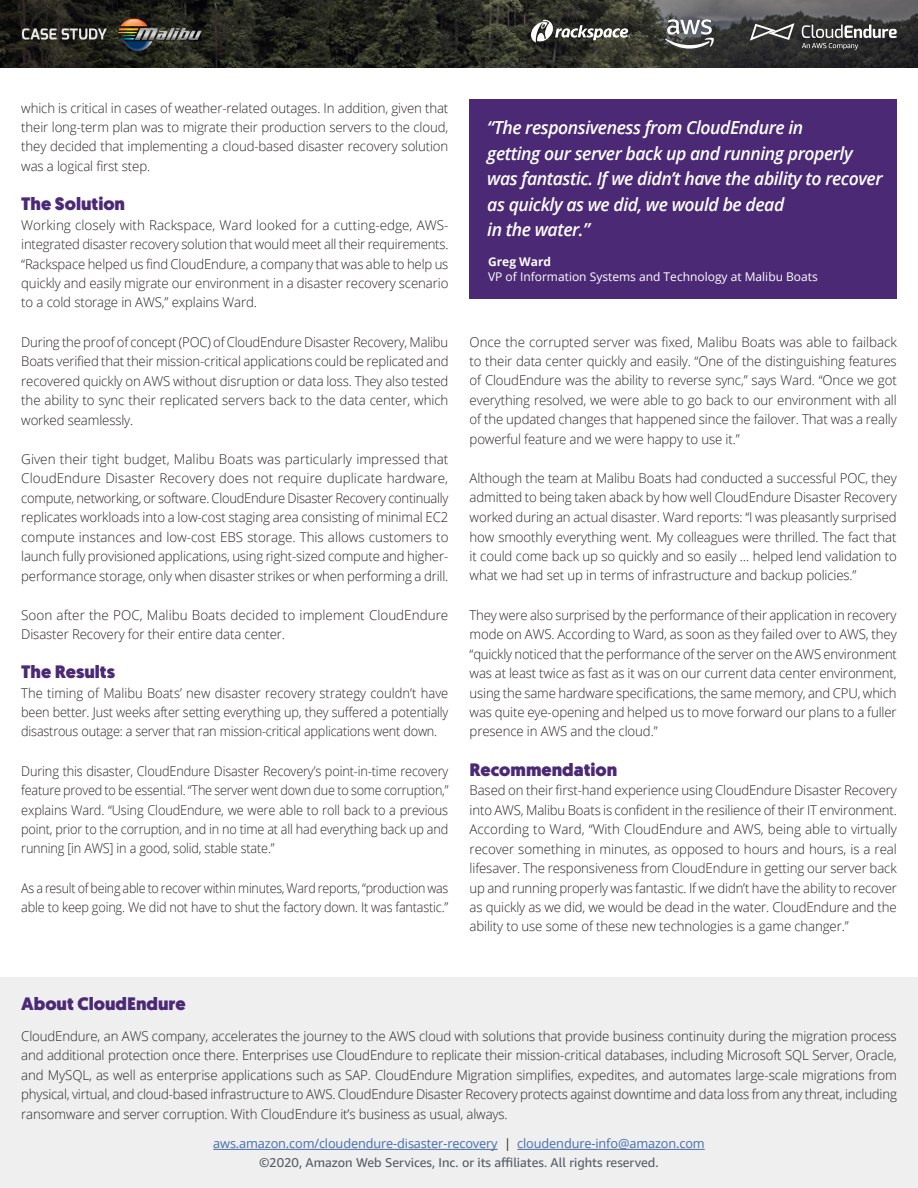
<style>
.page{position:relative;width:918px;height:1188px;background:#fff}
.page>*{position:absolute;margin:0;border:0;box-sizing:border-box;transform-origin:0 0}
.t1{font:italic 600 18px/25.5px "Open Sans";letter-spacing:-.025em;color:#fff}
.t2{font:900 18px "Geomanist";color:#4c2975}
.t3{font:300 13.5px/19.5px "Open Sans";letter-spacing:-.01em;color:#292423;text-align:justify}
.t4{font:300 13.5px/19.5px "Open Sans";letter-spacing:-.01em;color:#292423;text-align:justify;scale:.94 1}
.t5{font:300 13.5px/19.5px "Open Sans";letter-spacing:-.01em;color:#292423;text-align:justify;scale:.96 1}
.t6{font:300 13.5px/19.5px "Open Sans";letter-spacing:-.01em;color:#292423;scale:.93 1}
.t7{font:12.75px "Open Sans";letter-spacing:-.01em;color:#456da9}
.t8{font:12.75px "Amazon Ember";color:#545c66}
.t9{font:12.75px "Open Sans";color:#292423}
.t10{font:12px "Open Sans";color:#fff}
.t11{font:700 12px "Open Sans";color:#fff}
</style>
<div class="page">
<svg style="left:0;top:0;width:918px;height:67px"></svg>
<div style="left:470px;top:99px;width:427px;height:200px;background:#4c2975"></div>
<div style="left:0;top:978px;width:918px;height:210px;background:#efeff0"></div>
<svg style="left:22px;top:28px;width:85px;height:12px"></svg>
<img style="left:115px;top:16px;width:89px;height:37px">
<hr style="left:213px;top:1149px;width:285px;height:1px;background:#456da9">
<hr style="left:517px;top:1149px;width:188px;height:1px;background:#456da9">
<img style="left:531px;top:15px;width:98px;height:37px">
<svg style="left:750px;top:23px;width:45px;height:18px"></svg>
<svg style="left:802px;top:25px;width:95px;height:25px"></svg>
<svg style="left:665px;top:19px;width:49px;height:30px"></svg>
<p class="t3" style="left:21px;top:97px;width:429px">which is critical in cases of weather-related outages In. addition, given that their long-term plan was to migrate their production servers to the cloud, they decided that implementing a cloud-based disaster recovery solution was a logical first step.</p>
<h1 class="t2" style="left:21px;top:191px;width:105px">The Solution</h1>
<p class="t3" style="left:21px;top:234px;width:429px">integrated disaster recovery solution that would meet all their requirements.</p>
<p class="t3" style="left:21px;top:214px;width:429px">Working closely with Rackspace, Ward looked for a cutting-edge, AWS-</p>
<p class="t3" style="left:21px;top:253px;width:429px">“Rackspace helped us find CloudEndure a, company that was able to help us quickly and easily migrate our environment in a disaster recovery scenario to a cold storage in AWS ” , explains Ward.</p>
<p class="t3" style="left:21px;top:331px;width:429px">During the proof of concept (POC) of CloudEndure Disaster Recovery, Malibu Boats verified that their mission-critical applications could be replicated and recovered quickly on AWS without disruption or data loss. They also tested the ability to sync their replicated servers back to the data center, which worked seamlessly.</p>
<p class="t3" style="left:21px;top:448px;width:429px">Given their tight budget, Malibu Boats was particularly impressed that CloudEndure Disaster Recovery does not require duplicate hardware, compute, networking, or software. CloudEndure Disaster Recovery continually replicates workloads into a low-cost staging area consisting of minimal EC2 compute instances and low-cost EBS storage. This allows customers to</p>
<p class="t3" style="left:21px;top:565px;width:429px">performance storage, only when disaster strikes or when performing a drill.</p>
<p class="t3" style="left:21px;top:546px;width:428px">launch fully provisioned applications, using right-sized compute and higher-</p>
<p class="t3" style="left:21px;top:604px;width:429px">Soon after the POC, Malibu Boats decided to implement CloudEndure<br>Disaster Recovery for their entire data center.</p>
<h1 class="t2" style="left:21px;top:659px;width:95px">The Results</h1>
<p class="t5" style="left:21px;top:682px;width:446px">The timing of Malibu Boats’ new disaster recovery strategy couldnt’ have been better. Just weeks after setting everything up, they suffered a potentially disastrous outage a: server that ran mission-critical applications went down.</p>
<p class="t4" style="left:21px;top:760px;width:456px">During this disaster, CloudEndure Disaster Recoverys’ point i n- -time recovery feature proved to be essential “. The server went down due to some corruption “, explains Ward “. Using CloudEndure, we were able to roll back to a previous point, prior to the corruption, and in no time at all had everything back up and running [in AWS] in a good, solid, stable state “.</p>
<p class="t6" style="left:21px;top:877px;width:461px">As a result of being able to recover within minutes, Ward reports “, production was able to keep going. We did not have to shut the factory down It. was fantastic “.</p>
<h1 class="t1" style="left:487px;top:114px;width:397px">“The responsiveness from CloudEndure in<br>getting our server back up and running properly was fantastic If. we didn t’ have the ability to recover as quickly as we did, we would be dead<br>in the water “.</h1>
<p class="t11" style="left:488px;top:253px;width:65px">Greg Ward</p>
<p class="t10" style="left:488px;top:268px;width:331px">VP of Information Systems and Technology at Malibu Boats</p>
<p class="t3" style="left:470px;top:331px;width:429px">Once the corrupted server was fixed, Malibu Boats was able to failback to their data center quickly and easily “. One of the distinguishing features of CloudEndure was the ability to reverse sync ” , says Ward “. Once we got everything resolved, we were able to go back to our environment with all of the updated changes that happened since the failover. That was a really powerful feature and we were happy to use “.i t</p>
<p class="t3" style="left:470px;top:468px;width:429px">Although the team at Malibu Boats had conducted a successful POC, they admitted to being taken aback by how well CloudEndure Disaster Recovery worked during an actual disaster. Ward reports I“: was pleasantly surprised how smoothly everything went. My colleagues were thrilled. The fact that it could come back up so quickly and so easily … helped lend validation to what we had set up in terms of infrastructure and backup policies “.</p>
<p class="t3" style="left:470px;top:604px;width:429px">They were also surprised by the performance oftheir application in recovery mode on AWS. According to Ward, as soon as they failed over to AWS, they “quickly noticed that the performance of the server on the AWS environment was at least twice as fast as it was on our current data center environment, using the same hardware specifications, the same memory, and CPU, which was quite eye-opening and helped us to move forward our plans to a fuller presence in AWS and the cloud “.</p>
<h1 class="t2" style="left:470px;top:757px;width:149px">Recommendation</h1>
<p class="t3" style="left:470px;top:780px;width:429px">Based on their first-hand experience using CloudEndure Disaster Recovery into AWS, Malibu Boats is confident in the resilience oftheir IT environment.<br>According to Ward “, With CloudEndure and AWS, being able to virtually recover something in minutes, as opposed to hours and hours is, a real lifesaver. The responsiveness from CloudEndure in getting our server back up and running properly was fantastic If. we didnt’ have the ability to recover as quickly as we did, we would be dead in the water. CloudEndure and the ability to use some of these new technologies is a game changer “.</p>
<h1 class="t2" style="left:21px;top:991px;width:166px">About CloudEndure</h1>
<p class="t3" style="left:21px;top:1026px;width:877px">CloudEndure, an AWS company, accelerates the journey to the AWS cloud with solutions that provide business continuity during the migration process and additional protection once there. Enterprises use CloudEndure to replicate their mission-critical databases, including Microsoft SQL Server, Oracle, and MySQL, as well as enterprise applications such as SAP. CloudEndure Migration simplifies, expedites, and automates large-scale migrations from physical, virtual, and cloud-based infrastructure to AWS. CloudEndure Disaster Recovery protects against downtime and data loss from any threat, including ransomware and server corruption. With CloudEndure s’i t business as usual, always.</p>
<p class="t8" style="left:259px;top:1154px;width:401px">©2020, Amazon Web Services, Inc. or its affiliates. All rights reserved.</p>
<p class="t7" style="left:517px;top:1135px;width:189px">cloudendure-info@amazon.com</p>
<p class="t7" style="left:213px;top:1135px;width:286px">aws.amazon.com/cloudendure-disaster-recovery</p>
<p class="t9" style="left:504px;top:1135px;width:9px">|</p>
</div>
